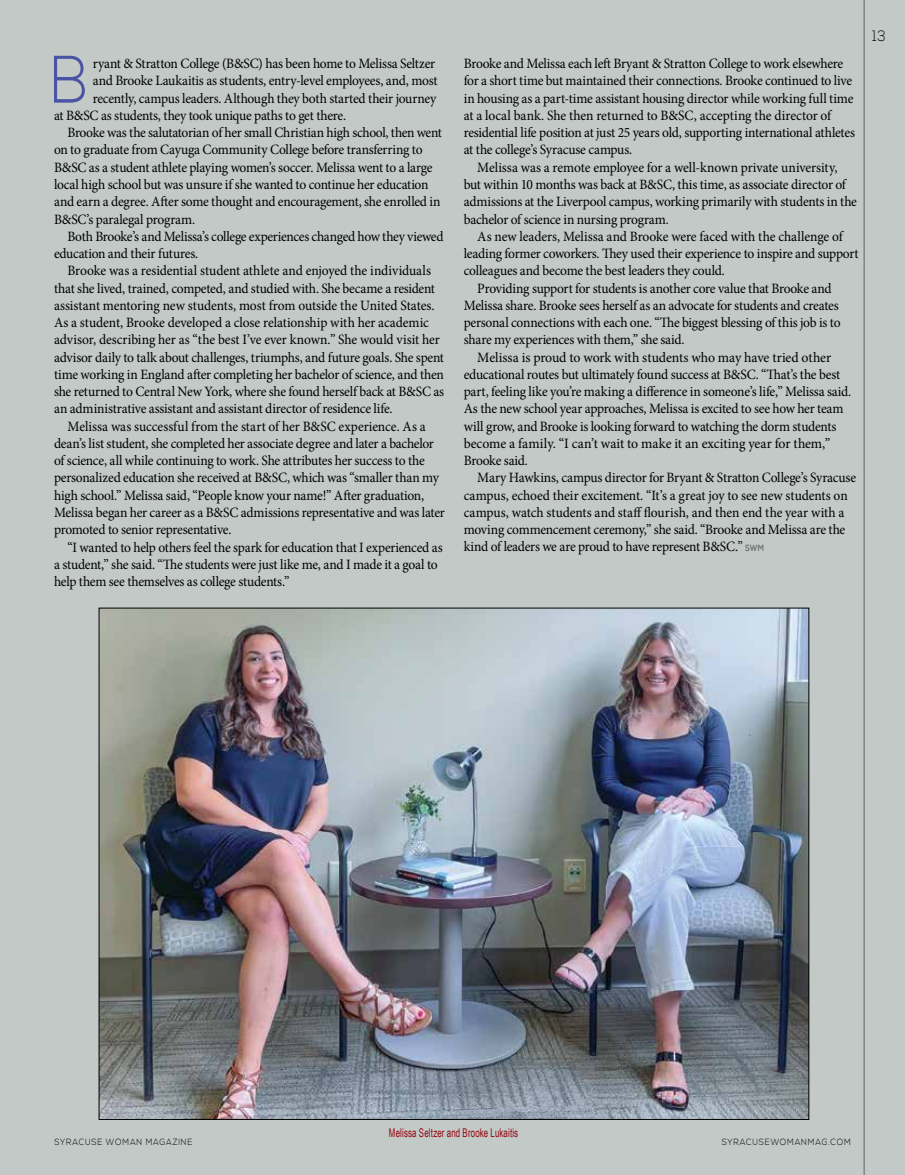
<style>
.page{position:relative;width:905px;height:1175px;background:#fff}
.page>*{position:absolute;margin:0;border:0;box-sizing:border-box;transform-origin:0 0}
.t1{font:300 66.9px "Nexa";color:#4a53a4;scale:.85 1}
.t2{font:300 15px "Nexa";color:#000;scale:.85 1}
.t3{font:14.25px/17.2px "Minion Pro";letter-spacing:-.015em;color:#000;scale:.95 1}
.t4{font:14.25px "Minion Pro";letter-spacing:-.015em;color:#000}
.t5{font:12px "Arial Narrow";letter-spacing:.015em;color:#940610;scale:.8 1}
.t6{font:300 9px "Nexa";letter-spacing:.11em;color:#000;scale:.9 1}
.s1{font-family:"Nexa";font-weight:700;font-size:9px;color:#6d6f71}
</style>
<div class="page">
<div style="left:0;top:0;width:904px;height:1174px;background:#c2c9c6"></div>
<img style="left:101px;top:610px;width:706px;height:507px">
<hr style="left:863px;top:0;width:1px;height:1174px;background:#000">
<h1 class="t1" style="left:50px;top:41px;width:46px">B</h1>
<p class="t3" style="left:93px;top:55px;width:362px">ryant &amp; Stratton College (B&amp;SC) has been home to Melissa Seltzer</p>
<p class="t3" style="left:93px;top:72px;width:364px">and Brooke Laukaitis as students, entry-level employees, and, most</p>
<p class="t3" style="left:93px;top:90px;width:363px">recently, campus leaders. Although they both started their journey</p>
<p class="t3" style="left:54px;top:107px;width:309px">at B&amp;SC as students, they took unique paths to get there.</p>
<p class="t3" style="left:67px;top:124px;width:395px">Brooke was the salutatorian of her small Christian high school, then went</p>
<p class="t3" style="left:54px;top:141px;width:389px">on to graduate from Cayuga Community College before transferring to</p>
<p class="t3" style="left:54px;top:159px;width:400px">B&amp;SC as a student athlete playing women’s soccer. Melissa went to a large</p>
<p class="t3" style="left:54px;top:176px;width:395px">local high school but was unsure if she wanted to continue her education</p>
<p class="t3" style="left:54px;top:193px;width:408px">and earn a degree. After some thought and encouragement, she enrolled in</p>
<p class="t3" style="left:54px;top:210px;width:150px">B&amp;SC’s paralegal program.</p>
<p class="t3" style="left:67px;top:228px;width:397px">Both Brooke’s and Melissa’s college experiences changed how they viewed</p>
<p class="t3" style="left:54px;top:245px;width:153px">education and their futures.</p>
<p class="t3" style="left:67px;top:262px;width:384px">Brooke was a residential student athlete and enjoyed the individuals</p>
<p class="t3" style="left:54px;top:279px;width:402px">that she lived, trained, competed, and studied with. She became a resident</p>
<p class="t3" style="left:54px;top:297px;width:402px">assistant mentoring new students, most from outside the United States.</p>
<p class="t3" style="left:54px;top:314px;width:396px">As a student, Brooke developed a close relationship with her academic</p>
<p class="t3" style="left:54px;top:331px;width:407px">advisor, describing her as “the best I’ve ever known.” She would visit her</p>
<p class="t3" style="left:54px;top:348px;width:412px">advisor daily to talk about challenges, triumphs, and future goals. She spent</p>
<p class="t3" style="left:54px;top:366px;width:412px">time working in England after completing her bachelor of science, and then</p>
<p class="t3" style="left:54px;top:383px;width:412px">she returned to Central New York, where she found herself back at B&amp;SC as</p>
<p class="t3" style="left:54px;top:400px;width:358px">an administrative assistant and assistant director of residence life.</p>
<p class="t3" style="left:67px;top:417px;width:378px">Melissa was successful from the start of her B&amp;SC experience. As a</p>
<p class="t3" style="left:54px;top:435px;width:401px">dean’s list student, she completed her associate degree and later a bachelor</p>
<p class="t3" style="left:54px;top:452px;width:392px">of science, all while continuing to work. She attributes her success to the</p>
<p class="t3" style="left:54px;top:469px;width:407px">personalized education she received at B&amp;SC, which was “smaller than my</p>
<p class="t3" style="left:54px;top:486px;width:391px">high school.” Melissa said, “People know your name!” After graduation,</p>
<p class="t3" style="left:54px;top:504px;width:413px">Melissa began her career as a B&amp;SC admissions representative and was later</p>
<p class="t3" style="left:54px;top:521px;width:188px">promoted to senior representative.</p>
<p class="t3" style="left:67px;top:538px;width:396px">“I wanted to help others feel the spark for education that I experienced as</p>
<p class="t3" style="left:54px;top:555px;width:405px">a student,” she said. “The students were just like me, and I made it a goal to</p>
<p class="t3" style="left:54px;top:573px;width:249px">help them see themselves as college students.”</p>
<p class="t3" style="left:464px;top:55px;width:413px">Brooke and Melissa each left Bryant &amp; Stratton College to work elsewhere for a short time but maintained their connections. Brooke continued to live in housing as a part-time assistant housing director while working full time at a local bank. She then returned to B&amp;SC, accepting the director of residential life position at just 25 years old, supporting international athletes at the college’s Syracuse campus.</p>
<p class="t3" style="left:464px;top:159px;width:415px;text-indent:13px">Melissa was a remote employee for a well-known private university, but within 10 months was back at B&amp;SC, this time, as associate director of admissions at the Liverpool campus, working primarily with students in the bachelor of science in nursing program.</p>
<p class="t3" style="left:477px;top:228px;width:386px">As new leaders, Melissa and Brooke were faced with the challenge of</p>
<p class="t3" style="left:464px;top:245px;width:417px">leading former coworkers. They used their experience to inspire and support</p>
<p class="t3" style="left:464px;top:262px;width:276px">colleagues and become the best leaders they could.</p>
<p class="t3" style="left:477px;top:279px;width:374px">Providing support for students is another core value that Brooke and</p>
<p class="t3" style="left:464px;top:297px;width:396px">Melissa share. Brooke sees herself as an advocate for students and creates</p>
<p class="t3" style="left:464px;top:314px;width:398px">personal connections with each one. “The biggest blessing of this job is to</p>
<p class="t3" style="left:464px;top:331px;width:234px">share my experiences with them,” she said.</p>
<p class="t4" style="left:477px;top:347px;width:355px">Melissa is proud to work with students who may have tried other</p>
<p class="t3" style="left:464px;top:366px;width:398px">educational routes but ultimately found success at B&amp;SC. “That’s the best</p>
<p class="t3" style="left:464px;top:383px;width:409px">part, feeling like you’re making a difference in someone’s life,” Melissa said.</p>
<p class="t3" style="left:464px;top:400px;width:401px">As the new school year approaches, Melissa is excited to see how her team</p>
<p class="t3" style="left:464px;top:417px;width:394px">will grow, and Brooke is looking forward to watching the dorm students</p>
<p class="t4" style="left:464px;top:434px;width:368px">become a family. “I can’t wait to make it an exciting year for them,”</p>
<p class="t3" style="left:464px;top:452px;width:69px">Brooke said.</p>
<p class="t3" style="left:477px;top:469px;width:400px">Mary Hawkins, campus director for Bryant &amp; Stratton College’s Syracuse</p>
<p class="t3" style="left:464px;top:486px;width:405px">campus, echoed their excitement. “It’s a great joy to see new students on</p>
<p class="t3" style="left:464px;top:504px;width:402px">campus, watch students and staff flourish, and then end the year with a</p>
<p class="t3" style="left:464px;top:521px;width:403px">moving commencement ceremony,” she said. “Brooke and Melissa are the</p>
<p class="t3" style="left:464px;top:538px;width:317px">kind of leaders we are proud to have represent B&amp;SC.” <span class="s1">SWM</span></p>
<p class="t2" style="left:872px;top:27px;width:17px">13</p>
<p class="t5" style="left:389px;top:1123px;width:163px">Melissa Seltzer and Brooke Lukaitis</p>
<p class="t6" style="left:54px;top:1136px;width:155px">SYRACUSE WOMAN MAGAZINE</p>
<p class="t6" style="left:721px;top:1136px;width:145px">SYRACUSEWOMANMAG.COM</p>
</div>
